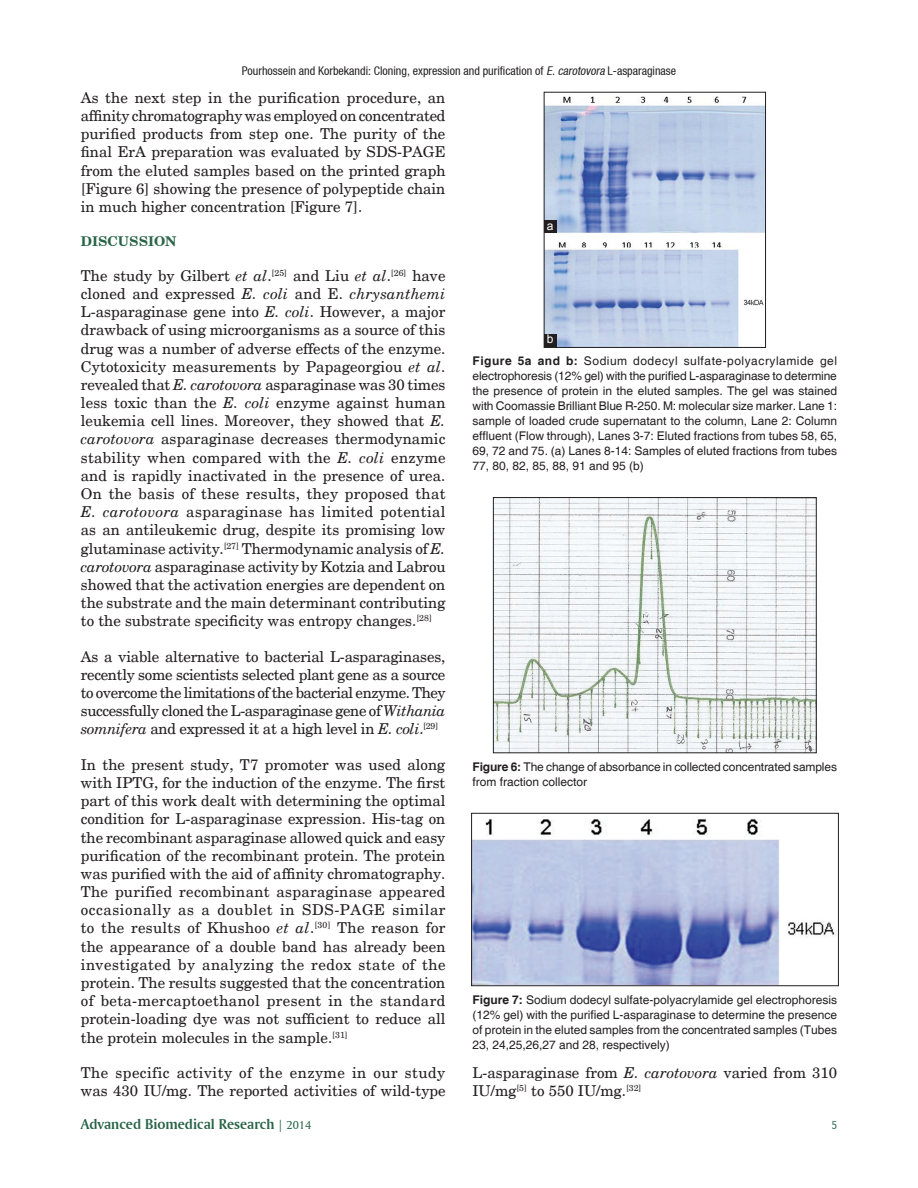
<style>
.page{position:relative;width:918px;height:1188px;background:#fff}
.page>*{position:absolute;margin:0;border:0;box-sizing:border-box;transform-origin:0 0}
.TX{font:15px/18.1px "New Century Schlbk";color:#231f20;text-align:justify}
.t1{font:15px "Amerigo BT Bold A";color:#286446}
.t2{font:700 13.5px "Century Schoolbook BT";color:#286446}
.FGC{font:12px/15px "Helvetica";color:#231f20;text-align:justify}
.t3{font:12px "Heavenetica Cond 5 SH";color:#231f20}
.LABEL{font:12px "Arial";color:#fff}
.t4{font:12px "Bell Centennial BT Address";color:#286446}
.s1{font-style:italic}
.s2{font-weight:700}
.s3{font-family:"Amerigo BT Roman A";font-size:12px}
</style>
<div class="page">
<img style="left:495px;top:499px;width:320px;height:252px">
<div style="left:493px;top:497px;width:324px;height:256px;border:1px solid #231f20"></div>
<img style="left:473px;top:819px;width:364px;height:165px">
<div style="left:471px;top:813px;width:368px;height:173px;border:1px solid #231f20"></div>
<img style="left:546px;top:96px;width:218px;height:250px">
<div style="left:544px;top:92px;width:222px;height:256px;border:1px solid #231f20"></div>
<div style="left:544px;top:220px;width:13px;height:13px;background:#231f20"></div>
<div style="left:544px;top:334px;width:13px;height:13px;background:#231f20"></div>
<p class="t3" style="left:242px;top:63px;width:436px">Pourhossein and Korbekandi: Cloning, expression and purification of <span class="s1">E.carotovora</span> L-asparaginase</p>
<p class="TX" style="left:81px;top:89px;width:366px">As the next step in the purification procedure, an affinity chromatography was employed on concentrated purified products from step one. The purity of the final ErA preparation was evaluated by SDS-PAGE from the eluted samples based on the printed graph [Figure 6] showing the presence of polypeptide chain in much higher concentration [Figure 7].</p>
<h1 class="t2" style="left:81px;top:232px;width:97px">DISCUSSION</h1>
<p class="TX" style="left:81px;top:267px;width:366px">The study by Gilbert <span class="s1">et al</span>.<sup>[25]</sup> and Liu <span class="s1">et al</span>.<sup>[26]</sup> have cloned and expressed <span class="s1">E. coli</span> and E. <span class="s1">chrysanthemi </span>L-asparaginase gene into <span class="s1">E. coli</span>. However, a major drawback of using microorganisms as a source of this drug was a number of adverse effects of the enzyme.<br>Cytotoxicity measurements by Papageorgiou <span class="s1">et al</span>. revealed that <span class="s1">E. carotovora</span> asparaginase was 30 times less toxic than the <span class="s1">E. coli</span> enzyme against human leukemia cell lines. Moreover, they showed that <span class="s1">E. carotovora</span> asparaginase decreases thermodynamic stability when compared with the <span class="s1">E. coli</span> enzyme and is rapidly inactivated in the presence of urea.<br>On the basis of these results, they proposed that <span class="s1">E. carotovora</span> asparaginase has limited potential as an antileukemic drug, despite its promising low glutaminase activity.<sup>[27]</sup> Thermodynamic analysis of <span class="s1">E. carotovora</span> asparaginase activity by Kotzia and Labrou showed that the activation energies are dependent on the substrate and the main determinant contributing to the substrate specificity was entropy changes.<sup>[28]</sup></p>
<p class="TX" style="left:81px;top:647px;width:366px">As a viable alternative to bacterial L-asparaginases, recently some scientists selected plant gene as a source to overcome the limitations of the bacterial enzyme. They successfully cloned the L-asparaginase gene of <span class="s1">Withania somnifera</span> and expressed it at a high level in <span class="s1">E. coli</span>.<sup>[29]</sup></p>
<p class="TX" style="left:81px;top:756px;width:366px">In the present study, T7 promoter was used along with IPTG, for the induction of the enzyme. The first part of this work dealt with determining the optimal condition for L-asparaginase expression. His-tag on the recombinant asparaginase allowed quick and easy purification of the recombinant protein. The protein was purified with the aid of affinity chromatography.<br>The purified recombinant asparaginase appeared occasionally as a doublet in SDS-PAGE similar to the results of Khushoo <span class="s1">et al</span>.<sup>[30]</sup> The reason for the appearance of a double band has already been investigated by analyzing the redox state of the protein. The results suggested that the concentration of beta-mercaptoethanol present in the standard protein-loading dye was not sufficient to reduce all the protein molecules in the sample.<sup>[31]</sup></p>
<p class="TX" style="left:81px;top:1064px;width:366px">The specific activity of the enzyme in our study was 430 IU/mg. The reported activities of wild-type</p>
<p class="LABEL" style="left:547px;top:217px;width:8px">a</p>
<p class="LABEL" style="left:547px;top:331px;width:8px">b</p>
<p class="FGC" style="left:472px;top:354px;width:366px"><span class="s2">Figure 5a and b:</span> Sodium dodecyl sulfate-polyacrylamide gel electrophoresis (12% gel) with the purified L-asparaginase to determine the presence of protein in the eluted samples. The gel was stained with Coomassie Brilliant Blue R-250. M: molecular size marker. Lane 1: sample of loaded crude supernatant to the column, Lane 2: Column effluent (Flow through), Lanes 3-7: Eluted fractions from tubes 58, 65, 69, 72 and 75. (a) Lanes 8-14: Samples of eluted fractions from tubes 77, 80, 82, 85, 88, 91 and 95 (b)</p>
<p class="FGC" style="left:472px;top:760px;width:366px"><span class="s2">Figure 6:</span> The change of absorbance in collected concentrated samples from fraction collector</p>
<p class="FGC" style="left:472px;top:993px;width:366px"><span class="s2">Figure 7:</span> Sodium dodecyl sulfate-polyacrylamide gel electrophoresis (12% gel) with the purified L-asparaginase to determine the presence of protein in the eluted samples from the concentrated samples (Tubes 23, 24,25,26,27 and 28, respectively)</p>
<p class="TX" style="left:472px;top:1063px;width:366px">L-asparaginase from <span class="s1">E. carotovora</span> varied from 310<br>IU/mg<sup>[5]</sup> to 550 IU/mg.<sup>[32]</sup></p>
<p class="t1" style="left:81px;top:1115px;width:232px">Advanced Biomedical Research <span class="s3">| 2014</span></p>
<p class="t4" style="left:832px;top:1118px;width:7px">5</p>
</div>
